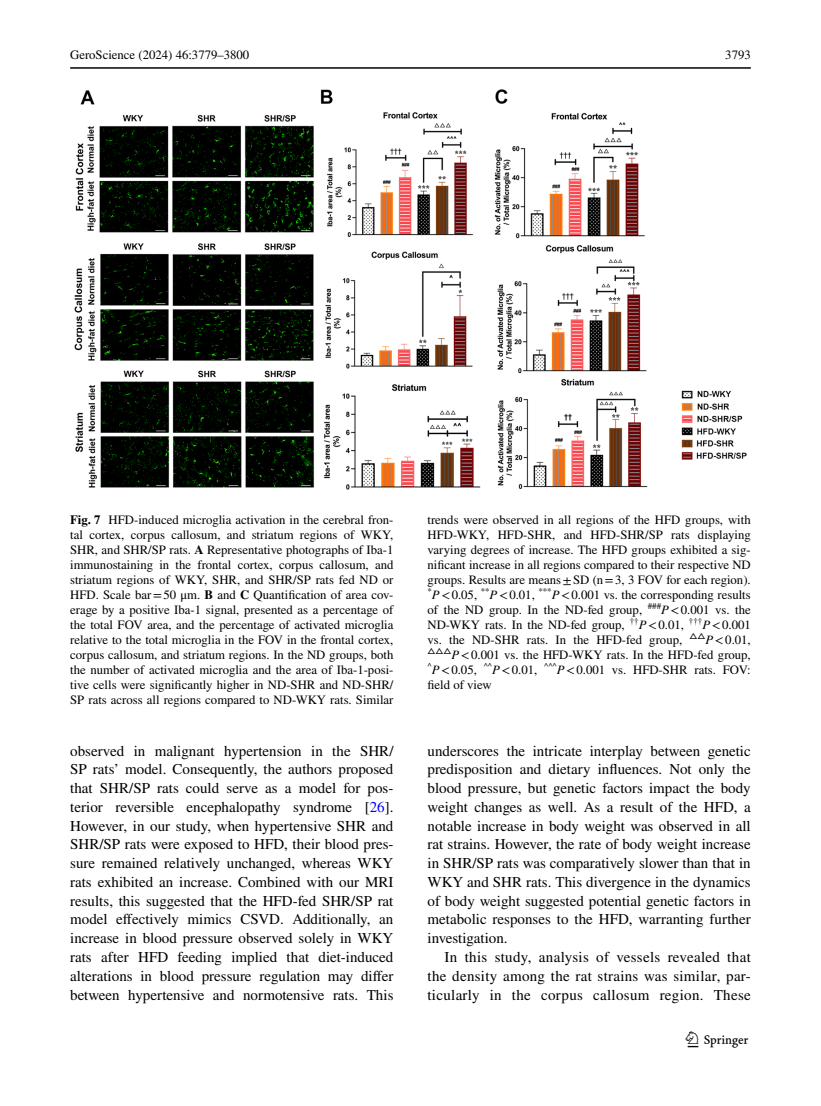
<style>
.page{position:relative;width:821px;height:1106px;background:#fff}
.page>*{position:absolute;margin:0;border:0;box-sizing:border-box;transform-origin:0 0}
.t1{font:22.5px "Springnew Regular 3";color:#000}
.t2{font:15px/18.8px "STIX";color:#000;text-align:justify}
.t3{font:12.75px/15px "STIX";color:#000;text-align:justify}
.s1{font-weight:700}
.s2{font-style:italic}
.s3{color:#00f}
</style>
<div class="page">
<hr style="left:70px;top:67px;width:680px;height:2px;background:#000">
<img style="left:74px;top:89px;width:672px;height:400px">
<p class="t3" style="left:70px;top:48px;width:181px">GeroScience (2024) 46:3779–3800</p>
<p class="t3" style="left:725px;top:49px;width:27px">3793</p>
<p class="t3" style="left:70px;top:513px;width:325px"><span class="s1">Fig. 7</span> HFD-induced microglia activation in the cerebral fron&shy;tal cortex, corpus callosum, and striatum regions of WKY, SHR, and SHR/SP rats. <span class="s1">A</span> Representative photographs of Iba-1 immunostaining in the frontal cortex, corpus callosum, and striatum regions of WKY, SHR, and SHR/SP rats fed ND or HFD. Scale bar=50 μm. <span class="s1">B</span> and <span class="s1">C</span> Quantification of area cov&shy;erage by a positive Iba-1 signal, presented as a percentage of the total FOV area, and the percentage of activated microglia relative to the total microglia in the FOV in the frontal cortex, corpus callosum, and striatum regions. In the ND groups, both the number of activated microglia and the area of Iba-1-posi&shy;tive cells were significantly higher in ND-SHR and ND-SHR/ SP rats across all regions compared to ND-WKY rats. Similar</p>
<p class="t3" style="left:427px;top:513px;width:325px">trends were observed in all regions of the HFD groups, with HFD-WKY, HFD-SHR, and HFD-SHR/SP rats displaying varying degrees of increase. The HFD groups exhibited a sig&shy;nificant increase in all regions compared to their respective ND groups. Results are means±SD (n=3, 3 FOV for each region). <sup>*</sup><span class="s2">P</span>&lt;0.05, <sup>**</sup><span class="s2">P</span>&lt;0.01, <sup>***</sup><span class="s2">P</span>&lt;0.001 vs. the corresponding results of the ND group. In the ND-fed group, <sup>###</sup><span class="s2">P</span>&lt;0.001 vs. the ND-WKY rats. In the ND-fed group, <sup>††</sup><span class="s2">P</span>&lt;0.01, <sup>†††</sup><span class="s2">P</span>&lt;0.001 vs. the ND-SHR rats. In the HFD-fed group, <sup>△△</sup><span class="s2">P</span>&lt;0.01, <sup>△△△</sup><span class="s2">P</span>&lt;0.001 vs. the HFD-WKY rats. In the HFD-fed group, <sup>^</sup><span class="s2">P</span>&lt;0.05, <sup>^^</sup><span class="s2">P</span>&lt;0.01, <sup>^^^</sup><span class="s2">P</span>&lt;0.001 vs. HFD-SHR rats. FOV: field of view</p>
<p class="t2" style="left:70px;top:742px;width:325px">observed in malignant hypertension in the SHR/ SP rats’ model. Consequently, the authors proposed that SHR/SP rats could serve as a model for pos&shy;terior reversible encephalopathy syndrome [<span class="s3">26</span>].<br>However, in our study, when hypertensive SHR and SHR/SP rats were exposed to HFD, their blood pres&shy;sure remained relatively unchanged, whereas WKY rats exhibited an increase. Combined with our MRI results, this suggested that the HFD-fed SHR/SP rat model effectively mimics CSVD. Additionally, an increase in blood pressure observed solely in WKY rats after HFD feeding implied that diet-induced alterations in blood pressure regulation may differ between hypertensive and normotensive rats. This</p>
<p class="t2" style="left:427px;top:742px;width:325px">underscores the intricate interplay between genetic predisposition and dietary influences. Not only the blood pressure, but genetic factors impact the body weight changes as well. As a result of the HFD, a notable increase in body weight was observed in all rat strains. However, the rate of body weight increase in SHR/SP rats was comparatively slower than that in WKY and SHR rats. This divergence in the dynamics of body weight suggested potential genetic factors in metabolic responses to the HFD, warranting further investigation.</p>
<p class="t2" style="left:427px;top:948px;width:325px;text-indent:17px">In this study, analysis of vessels revealed that the density among the rat strains was similar, par&shy;ticularly in the corpus callosum region. These</p>
<h1 class="t1" style="left:687px;top:1031px;width:62px">1 3</h1>
</div>
